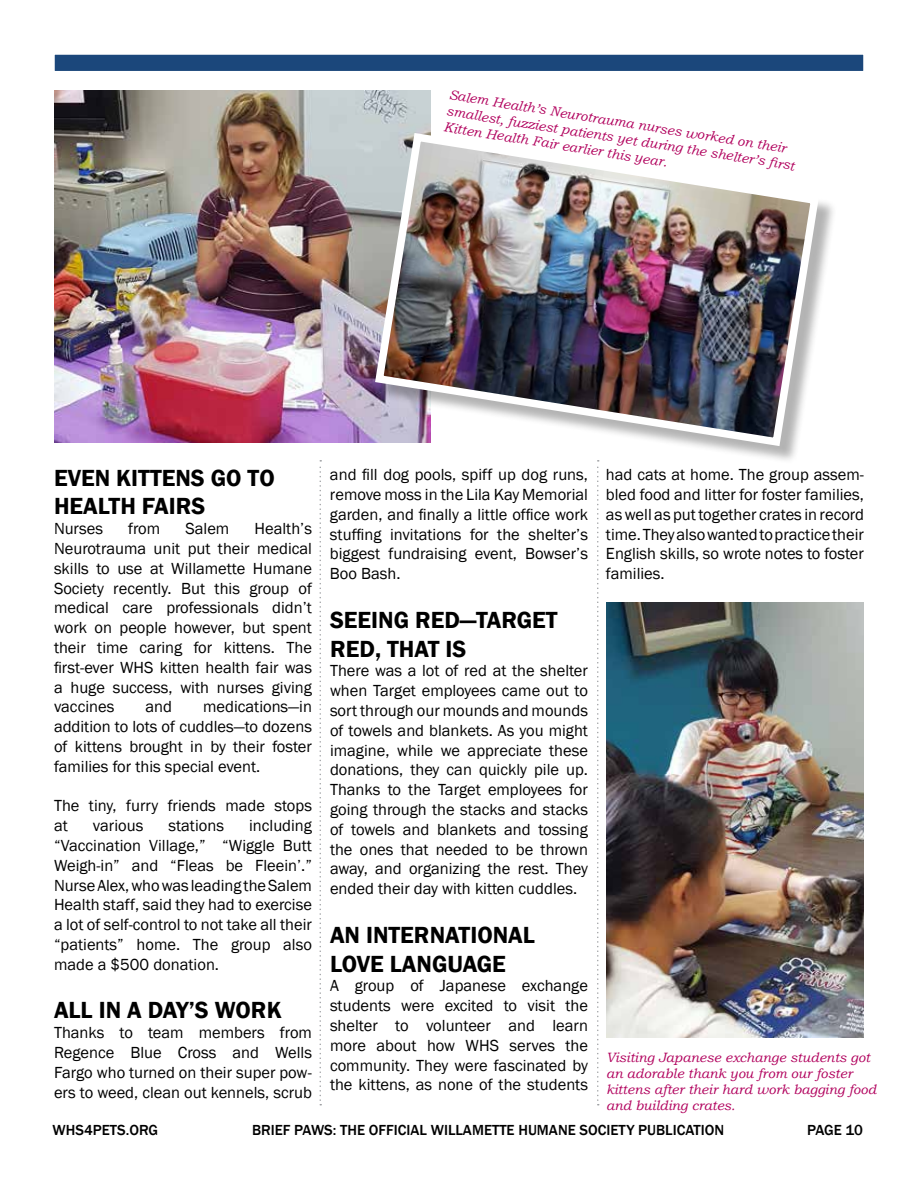
<style>
.page{position:relative;width:918px;height:1188px;background:#fff}
.page>*{position:absolute;margin:0;border:0;box-sizing:border-box;transform-origin:0 0}
.t1{font:600 24px/28.8px "Franklin Gothic";color:#000}
.t2{font:16.5px/19.8px "Franklin Gothic";color:#000;text-align:justify}
.t3{font:500 15px "Franklin Gothic";color:#000}
.t4{font:italic 13.5px/16.2px "Bookman Old Style";color:#b1005d}
</style>
<div class="page">
<div style="left:53px;top:53px;width:812px;height:19px;background:#1b477b;border:2px solid #fff"></div>
<img style="left:55px;top:91px;width:375px;height:352px">
<div style="left:378px;top:136px;width:459px;height:328px;background:#000;opacity:.3"></div>
<img style="left:371px;top:129px;width:452px;height:321px">
<img style="left:606px;top:603px;width:258px;height:435px">
<svg style="left:320px;top:460px;width:1px;height:645px"></svg>
<svg style="left:597px;top:460px;width:2px;height:645px"></svg>
<p class="t4" style="left:450px;top:86px;width:354px;rotate:9deg">Salem Health’s Neurotrauma nurses worked on their smallest, fuzziest patients yet during the shelter’s fi rst<br>Kitten Health Fair earlier this year.</p>
<h1 class="t1" style="left:54px;top:463px;width:220px">EVEN KITTENS GO TO<br>HEALTH FAIRS</h1>
<p class="t2" style="left:54px;top:519px;width:51px">Nurses</p>
<p class="t2" style="left:128px;top:519px;width:34px">from</p>
<p class="t2" style="left:185px;top:519px;width:45px">Salem</p>
<p class="t2" style="left:54px;top:519px;width:260px;text-indent:201px">Health’s Neurotrauma unit put their medical skills to use at Willamette Humane Society recently. But this group of medical care professionals didn’t work on people however, but spent their time caring for kittens. The first-ever WHS kitten health fair was a huge success, with nurses giving vaccines</p>
<p class="t2" style="left:54px;top:697px;width:260px;text-indent:149px">medications—in addition to lots of cuddles—to dozens of kittens brought in by their foster families for this special event.</p>
<p class="t2" style="left:54px;top:796px;width:260px">The tiny, furry friends made stops at</p>
<p class="t2" style="left:145px;top:697px;width:28px">and</p>
<p class="t2" style="left:54px;top:816px;width:260px;text-indent:195px">including “Vaccination Village,” “Wiggle Butt Weigh-in” and “Fleas be Fleein’.” Nurse Alex, who was leading the Salem Health staff, said they had to exercise a lot of self-control to not take all their “patients” home. The group also made a $500 donation.</p>
<h1 class="t1" style="left:54px;top:996px;width:227px">ALL IN A DAY’S WORK</h1>
<p class="t2" style="left:54px;top:1023px;width:260px">Thanks to team members from Regence Blue Cross and Wells Fargo who turned on their super pow&shy;ers to weed, clean out kennels, scrub</p>
<p class="t2" style="left:93px;top:816px;width:52px">various</p>
<p class="t2" style="left:168px;top:816px;width:57px">stations</p>
<p class="t2" style="left:330px;top:465px;width:260px">and fill dog pools, spiff up dog runs, remove moss in the Lila Kay Memorial garden, and finally a little office work stuffing invitations for the shelter’s biggest fundraising event, Bowser’s Boo Bash.</p>
<h1 class="t1" style="left:330px;top:606px;width:229px">SEEING RED—TARGET<br>RED, THAT IS</h1>
<p class="t2" style="left:330px;top:661px;width:260px">There was a lot of red at the shelter when Target employees came out to sort through our mounds and mounds of towels and blankets. As you might imagine, while we appreciate these donations, they can quickly pile up.<br>Thanks to the Target employees for going through the stacks and stacks of towels and blankets and tossing the ones that needed to be thrown away, and organizing the rest. They ended their day with kitten cuddles.</p>
<h1 class="t1" style="left:330px;top:921px;width:206px">AN INTERNATIONAL<br>LOVE LANGUAGE</h1>
<p class="t2" style="left:330px;top:976px;width:260px">A group of Japanese exchange students were excited to visit the shelter to volunteer and learn more about how WHS serves the community. They were fascinated by the kittens, as none of the students</p>
<p class="t2" style="left:606px;top:465px;width:260px">had cats at home. The group assem&shy;bled food and litter for foster families, as well as put together crates in record time. They also wanted to practice their English skills, so wrote notes to foster families.</p>
<p class="t4" style="left:606px;top:1049px;width:272px">Visiting Japanese exchange students got an adorable thank you from our foster kittens after their hard work bagging food and building crates.</p>
<p class="t3" style="left:53px;top:1121px;width:107px">WHS4PETS.ORG</p>
<p class="t3" style="left:252px;top:1121px;width:474px">BRIEF PAWS: THE OFFICIAL WILLAMETTE HUMANE SOCIETY PUBLICATION</p>
<p class="t3" style="left:807px;top:1121px;width:57px">PAGE 10</p>
</div>
